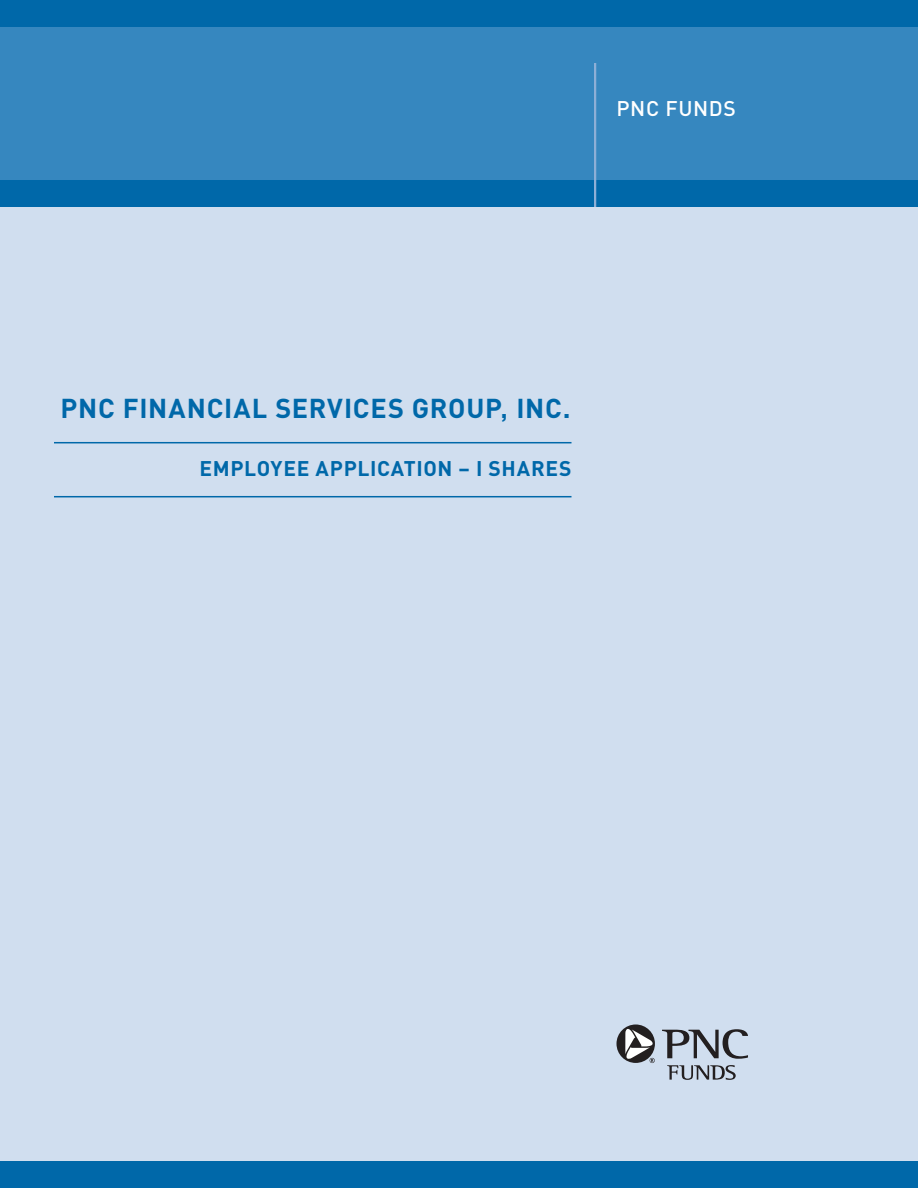
<style>
.page{position:relative;width:918px;height:1188px;background:#fff}
.page>*{position:absolute;margin:0;border:0;box-sizing:border-box;transform-origin:0 0}
.t1{font:700 27px "PNC Sans";letter-spacing:.025em;color:#0068a9}
.t2{font:700 21px "PNC Sans";letter-spacing:.03em;color:#0068a9}
.t3{font:500 21px "PNC Sans";letter-spacing:.03em;color:#fff}
</style>
<div class="page">
<div style="left:0;top:0;width:918px;height:27px;background:#0068a9"></div>
<div style="left:0;top:180px;width:918px;height:27px;background:#0068a9"></div>
<div style="left:0;top:1161px;width:918px;height:27px;background:#0068a9"></div>
<div style="left:0;top:27px;width:918px;height:153px;background:#3687bf"></div>
<div style="left:0;top:207px;width:918px;height:954px;background:#d0deef"></div>
<hr style="left:594px;top:63px;width:2px;height:144px;background:#8dafd6">
<hr style="left:54px;top:442px;width:518px;height:1px;background:#0068a9">
<hr style="left:54px;top:496px;width:518px;height:1px;background:#0068a9">
<svg style="left:662px;top:1029px;width:86px;height:30px"></svg>
<svg style="left:616px;top:1025px;width:39px;height:38px"></svg>
<svg style="left:667px;top:1065px;width:69px;height:15px"></svg>
<p class="t3" style="left:616px;top:95px;width:121px">PNC FUNDS</p>
<p class="t1" style="left:61px;top:391px;width:512px">PNC FINANCIAL SERVICES GROUP, INC.</p>
<p class="t2" style="left:200px;top:455px;width:373px">EMPLOYEE APPLICATION – I SHARES</p>
</div>
